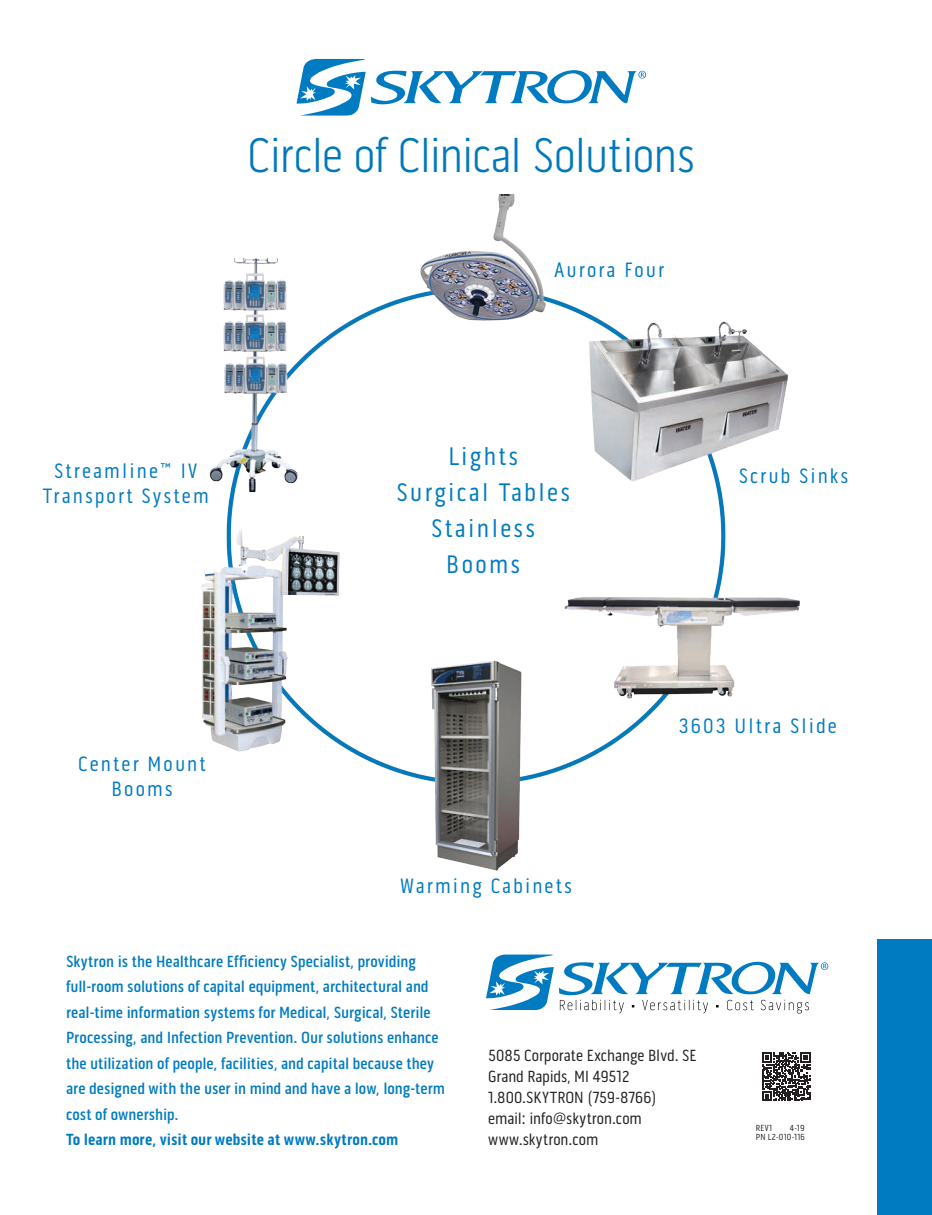
<style>
.page{position:relative;width:932px;height:1215px;background:#fff}
.page>*{position:absolute;margin:0;border:0;box-sizing:border-box;transform-origin:0 0}
.garamond_premier_pro{font:300 49.5px "Pill Gothic 300 mg";letter-spacing:-.02em;color:#0078ba}
.t1{font:25.95px "Pill Gothic 300 mg";letter-spacing:.09em;color:#007bc2}
.t2{font:21.15px/25.2px "Pill Gothic 300 mg";letter-spacing:.1em;color:#007bc2;text-align:center}
.garamond_premier_pro-2{font:500 16.5px/25.5px "Pill Gothic 300 mg";color:#007bc2}
.t3{font:16.5px/21px "Pill Gothic 300 mg";color:#231f20}
.t4{font:9px "Pill Gothic 300 mg";letter-spacing:.03em;color:#231f20}
.s1{font-weight:700}
</style>
<div class="page">
<svg style="left:762px;top:1053px;width:48px;height:48px"></svg>
<div style="left:878px;top:940px;width:54px;height:275px;background:#007bc2"></div>
<svg style="left:486px;top:955px;width:342px;height:59px"></svg>
<svg style="left:296px;top:59px;width:350px;height:57px"></svg>
<img style="left:202px;top:194px;width:598px;height:677px">
<p class="garamond_premier_pro" style="left:247px;top:126px;width:449px">Circle of Clinical Solutions</p>
<p class="t2" style="left:43px;top:458px;width:167px">Streamline™ IV<br>Transport System</p>
<p class="t2" style="left:78px;top:752px;width:129px">Center Mount<br>Booms</p>
<p class="t2" style="left:554px;top:257px;width:112px">Aurora Four</p>
<p class="t1" style="left:448px;top:441px;width:71px">Lights</p>
<p class="t1" style="left:396px;top:477px;width:175px">Surgical Tables</p>
<p class="t1" style="left:431px;top:513px;width:105px">Stainless</p>
<p class="t1" style="left:446px;top:549px;width:75px">Booms</p>
<p class="t2" style="left:400px;top:873px;width:173px">Warming Cabinets</p>
<p class="t2" style="left:739px;top:464px;width:111px">Scrub Sinks</p>
<p class="t2" style="left:678px;top:713px;width:159px">3603 Ultra Slide</p>
<p class="garamond_premier_pro-2" style="left:66px;top:949px;width:380px">Skytron is the Healthcare Efficiency Specialist, providing full-room solutions of capital equipment, architectural and real-time information systems for Medical, Surgical, Sterile Processing, and Infection Prevention. Our solutions enhance the utilization of people, facilities, and capital because they are designed with the user in mind and have a low, long-term cost of ownership.<br><span class="s1">To learn more, visit our website at www.skytron.com</span></p>
<p class="t3" style="left:488px;top:1045px;width:210px">5085 Corporate Exchange Blvd. SE</p>
<p class="t3" style="left:488px;top:1066px;width:143px">Grand Rapids, MI 49512</p>
<p class="t3" style="left:488px;top:1087px;width:170px">1.800.SKYTRON (759-8766)</p>
<p class="t3" style="left:488px;top:1108px;width:155px">email: info@skytron.com www.skytron.com</p>
<p class="t4" style="left:756px;top:1122px;width:18px">REV1</p>
<p class="t4" style="left:789px;top:1122px;width:16px">4-19</p>
<p class="t4" style="left:756px;top:1131px;width:51px">PN L2-010-116</p>
</div>
